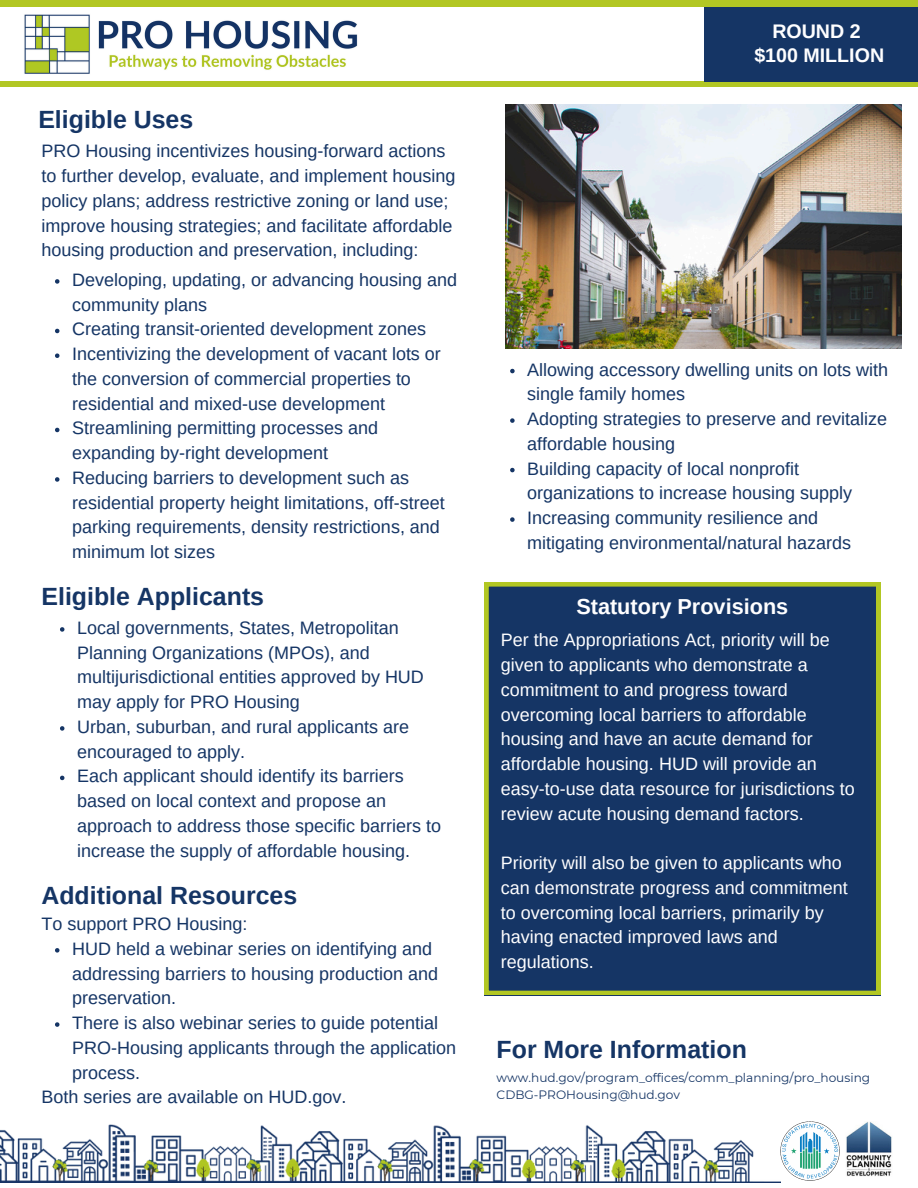
<style>
.page{position:relative;width:918px;height:1188px;background:#fff}
.page>*{position:absolute;margin:0;border:0;box-sizing:border-box;transform-origin:0 0}
.t1{font:700 24.9px "Arimo";color:#153565}
.t2{font:700 21.75px "Arimo";color:#fefeff}
.t3{font:700 19.65px/23.5px "Arimo";color:#fefeff;text-align:center}
.t4{font:18px/24.8px "Arimo";color:#153565}
.t5{font:18px/24.8px "Arimo";color:#fefeff}
.t6{font:12.15px/16.2px "Montserrat";color:#153565}
</style>
<div class="page">
<svg style="left:55px;top:279px;width:4px;height:5px"></svg>
<svg style="left:55px;top:329px;width:4px;height:4px"></svg>
<svg style="left:55px;top:353px;width:4px;height:5px"></svg>
<svg style="left:55px;top:428px;width:4px;height:4px"></svg>
<svg style="left:55px;top:477px;width:4px;height:5px"></svg>
<div style="left:484px;top:582px;width:396px;height:413px;background:#153565"></div>
<svg style="left:60px;top:627px;width:4px;height:5px"></svg>
<svg style="left:60px;top:726px;width:4px;height:5px"></svg>
<svg style="left:60px;top:776px;width:4px;height:4px"></svg>
<svg style="left:55px;top:948px;width:4px;height:5px"></svg>
<svg style="left:55px;top:1022px;width:4px;height:5px"></svg>
<svg style="left:510px;top:369px;width:5px;height:4px"></svg>
<svg style="left:510px;top:418px;width:5px;height:5px"></svg>
<svg style="left:510px;top:468px;width:5px;height:4px"></svg>
<svg style="left:510px;top:517px;width:5px;height:5px"></svg>
<svg style="left:0;top:0;width:918px;height:87px"></svg>
<img style="left:12px;top:10px;width:363px;height:69px">
<img style="left:506px;top:105px;width:396px;height:244px">
<img style="left:781px;top:1121px;width:59px;height:60px">
<img style="left:0;top:1124px;width:781px;height:58px">
<img style="left:846px;top:1121px;width:46px;height:55px">
<p class="t1" style="left:38px;top:105px;width:156px">Eligible Uses</p>
<p class="t4" style="left:41px;top:139px;width:415px">PRO Housing incentivizes housing-forward actions to further develop, evaluate, and implement housing policy plans; address restrictive zoning or land use; improve housing strategies; and facilitate affordable housing production and preservation, including:</p>
<p class="t4" style="left:72px;top:267px;width:387px">Developing, updating, or advancing housing and community plans</p>
<p class="t4" style="left:72px;top:317px;width:370px">Creating transit-oriented development zones Incentivizing the development of vacant lots or the conversion of commercial properties to residential and mixed-use development Streamlining permitting processes and expanding by-right development</p>
<p class="t4" style="left:72px;top:465px;width:374px">Reducing barriers to development such as residential property height limitations, off-street parking requirements, density restrictions, and minimum lot sizes</p>
<p class="t1" style="left:41px;top:582px;width:224px">Eligible Applicants</p>
<p class="t4" style="left:77px;top:615px;width:348px">Local governments, States, Metropolitan Planning Organizations (MPOs), and multijurisdictional entities approved by HUD may apply for PRO Housing</p>
<p class="t4" style="left:77px;top:714px;width:333px">Urban, suburban, and rural applicants are encouraged to apply.</p>
<p class="t4" style="left:77px;top:764px;width:365px">Each applicant should identify its barriers based on local context and propose an approach to address those specific barriers to increase the supply of affordable housing.</p>
<p class="t1" style="left:41px;top:881px;width:257px">Additional Resources</p>
<p class="t4" style="left:41px;top:911px;width:207px">To support PRO Housing:</p>
<p class="t4" style="left:72px;top:936px;width:368px">HUD held a webinar series on identifying and addressing barriers to housing production and preservation.</p>
<p class="t4" style="left:72px;top:1010px;width:385px">There is also webinar series to guide potential<br>PRO-Housing applicants through the application process.</p>
<p class="t4" style="left:41px;top:1085px;width:306px">Both series are available on HUD.gov.</p>
<p class="t3" style="left:754px;top:20px;width:131px">ROUND 2 $100 MILLION</p>
<p class="t4" style="left:527px;top:357px;width:362px">Allowing accessory dwelling units on lots with single family homes</p>
<p class="t4" style="left:527px;top:406px;width:361px">Adopting strategies to preserve and revitalize affordable housing</p>
<p class="t4" style="left:527px;top:456px;width:327px">Building capacity of local nonprofit organizations to increase housing supply Increasing community resilience and mitigating environmental/natural hazards</p>
<p class="t2" style="left:576px;top:595px;width:213px">Statutory Provisions</p>
<p class="t5" style="left:501px;top:628px;width:355px">Per the Appropriations Act, priority will be given to applicants who demonstrate a commitment to and progress toward overcoming local barriers to affordable housing and have an acute demand for affordable housing. HUD will provide an easy-to-use data resource for jurisdictions to review acute housing demand factors.</p>
<p class="t5" style="left:501px;top:850px;width:348px">Priority will also be given to applicants who can demonstrate progress and commitment to overcoming local barriers, primarily by having enacted improved laws and regulations.</p>
<p class="t1" style="left:497px;top:1036px;width:252px">For More Information</p>
<p class="t6" style="left:497px;top:1070px;width:375px">www.hud.gov/program_offices/comm_planning/pro_housing<br>CDBG-PROHousing@hud.gov</p>
</div>
